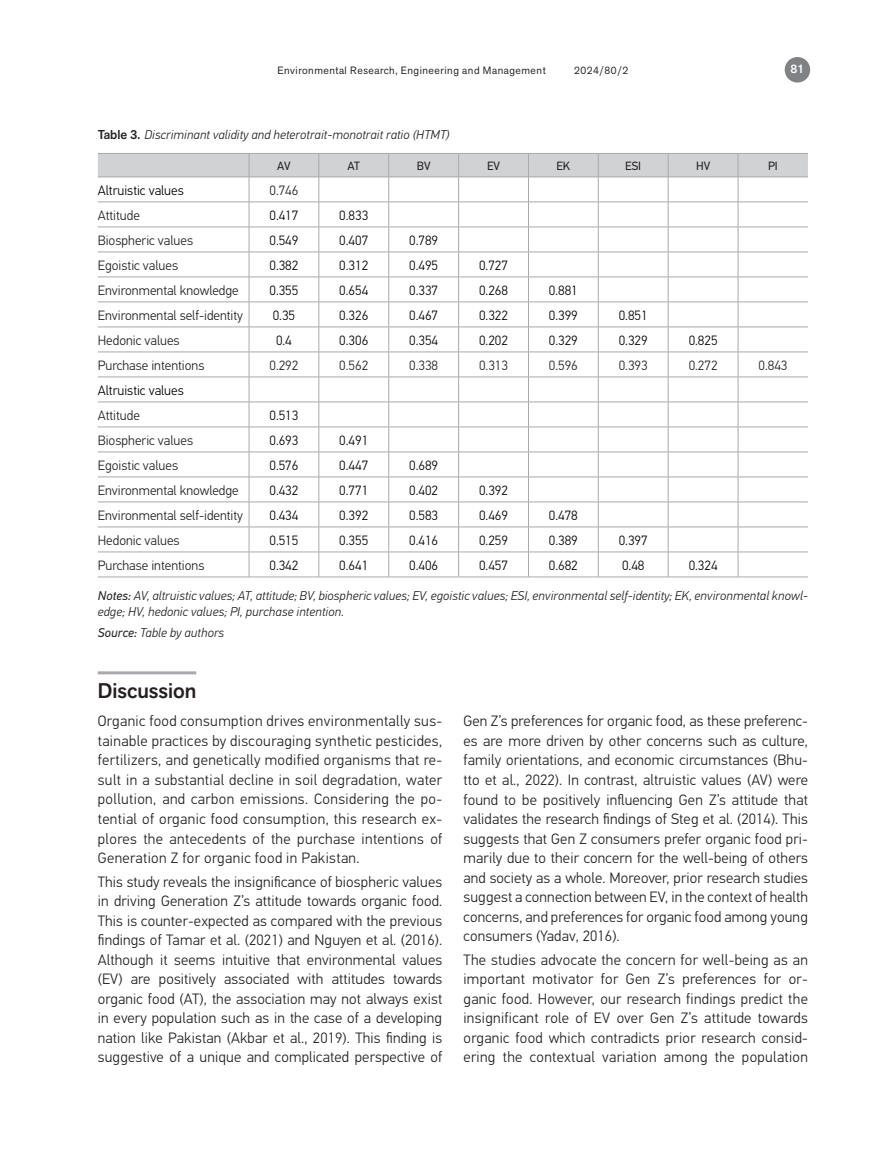
<style>
.page{position:relative;width:893px;height:1149px;background:#fff}
.page>*{position:absolute;margin:0;border:0;box-sizing:border-box;transform-origin:0 0}
.Skyrius{font:500 21px "Akzid Grtsk Next";color:#231f20}
.tekstas_EREM{font:300 15px/19.5px "PF Din Text Pro";letter-spacing:.01em;color:#231f20;text-align:justify}
.lent_vidus{font:300 13.5px "PF Din Text Pro";color:#000}
.lent_vidus-2{font:300 13.5px "PF Din Text Pro";color:#231f20}
.tekstas_EREM-2{font:italic 300 12.75px/16.5px "PF Din Text Pro";letter-spacing:.01em;color:#231f20}
.Table__title{font:italic 300 12.75px "PF Din Text Pro";letter-spacing:.01em;color:#231f20}
.Lent_kepure_EREM{font:12px "PF Din Text Pro";color:#231f20}
.t1{font:500 12px "Akzid Grtsk Next";color:#fff}
.t2{font:10.5px "Akzid Grtsk Next";letter-spacing:.05em;color:#231f20}
.s1{font-family:"Akzid Grtsk Next";font-weight:500;font-style:normal}
.s2{font-weight:400}
</style>
<div class="page">
<div style="left:785px;top:57px;width:25px;height:25px;background:#808285;border-radius:50%"></div>
<hr style="left:98px;top:671px;width:98px;height:3px;background:#a8a9ad">
<svg style="left:98px;top:153px;width:710px;height:423px"></svg>
<hr style="left:98px;top:576px;width:151px;height:1px;background:#a8a9ad">
<hr style="left:249px;top:576px;width:70px;height:1px;background:#a8a9ad">
<hr style="left:319px;top:576px;width:70px;height:1px;background:#a8a9ad">
<hr style="left:389px;top:576px;width:70px;height:1px;background:#a8a9ad">
<hr style="left:459px;top:576px;width:69px;height:1px;background:#a8a9ad">
<hr style="left:528px;top:576px;width:70px;height:1px;background:#a8a9ad">
<hr style="left:598px;top:576px;width:70px;height:1px;background:#a8a9ad">
<hr style="left:668px;top:576px;width:70px;height:1px;background:#a8a9ad">
<hr style="left:738px;top:576px;width:70px;height:1px;background:#a8a9ad">
<p class="t2" style="left:278px;top:63px;width:270px">Environmental Research, Engineering and Management</p>
<p class="t2" style="left:574px;top:63px;width:55px">2024/80/2</p>
<p class="t1" style="left:790px;top:61px;width:15px">81</p>
<p class="Table__title" style="left:98px;top:127px;width:353px"><span class="s1">Table 3.</span> Discriminant validity and heterotrait-monotrait ratio (HTMT)</p>
<p class="Lent_kepure_EREM" style="left:277px;top:158px;width:15px">AV</p>
<p class="Lent_kepure_EREM" style="left:347px;top:158px;width:14px">AT</p>
<p class="Lent_kepure_EREM" style="left:417px;top:158px;width:15px">BV</p>
<p class="Lent_kepure_EREM" style="left:487px;top:158px;width:15px">EV</p>
<p class="Lent_kepure_EREM" style="left:556px;top:158px;width:15px">EK</p>
<p class="Lent_kepure_EREM" style="left:625px;top:158px;width:17px">ESI</p>
<p class="Lent_kepure_EREM" style="left:696px;top:158px;width:16px">HV</p>
<p class="Lent_kepure_EREM" style="left:768px;top:158px;width:11px">PI</p>
<p class="lent_vidus" style="left:98px;top:183px;width:88px">Altruistic values</p>
<p class="lent_vidus-2" style="left:269px;top:183px;width:30px">0.746</p>
<p class="lent_vidus-2" style="left:98px;top:208px;width:44px">Attitude</p>
<p class="lent_vidus" style="left:269px;top:208px;width:30px">0.417</p>
<p class="lent_vidus" style="left:339px;top:208px;width:30px">0.833</p>
<p class="lent_vidus-2" style="left:98px;top:233px;width:97px">Biospheric values</p>
<p class="lent_vidus" style="left:269px;top:233px;width:30px">0.549</p>
<p class="lent_vidus" style="left:339px;top:233px;width:30px">0.407</p>
<p class="lent_vidus" style="left:409px;top:233px;width:30px">0.789</p>
<p class="lent_vidus-2" style="left:98px;top:258px;width:82px">Egoistic values</p>
<p class="lent_vidus" style="left:269px;top:258px;width:30px">0.382</p>
<p class="lent_vidus" style="left:339px;top:258px;width:30px">0.312</p>
<p class="lent_vidus" style="left:409px;top:258px;width:30px">0.495</p>
<p class="lent_vidus" style="left:479px;top:258px;width:30px">0.727</p>
<p class="lent_vidus-2" style="left:98px;top:283px;width:142px">Environmental knowledge</p>
<p class="lent_vidus" style="left:269px;top:283px;width:30px">0.355</p>
<p class="lent_vidus" style="left:339px;top:283px;width:30px">0.654</p>
<p class="lent_vidus" style="left:409px;top:283px;width:30px">0.337</p>
<p class="lent_vidus" style="left:479px;top:283px;width:30px">0.268</p>
<p class="lent_vidus" style="left:549px;top:283px;width:30px">0.881</p>
<p class="lent_vidus-2" style="left:98px;top:307px;width:147px">Environmental self-identity</p>
<p class="lent_vidus" style="left:273px;top:307px;width:24px">0.35</p>
<p class="lent_vidus" style="left:339px;top:307px;width:30px">0.326</p>
<p class="lent_vidus" style="left:409px;top:307px;width:30px">0.467</p>
<p class="lent_vidus" style="left:479px;top:307px;width:30px">0.322</p>
<p class="lent_vidus" style="left:549px;top:307px;width:30px">0.399</p>
<p class="lent_vidus" style="left:619px;top:307px;width:30px">0.851</p>
<p class="lent_vidus-2" style="left:98px;top:332px;width:83px">Hedonic values</p>
<p class="lent_vidus" style="left:276px;top:332px;width:17px">0.4</p>
<p class="lent_vidus" style="left:339px;top:332px;width:30px">0.306</p>
<p class="lent_vidus" style="left:409px;top:332px;width:30px">0.354</p>
<p class="lent_vidus" style="left:479px;top:332px;width:30px">0.202</p>
<p class="lent_vidus" style="left:549px;top:332px;width:30px">0.329</p>
<p class="lent_vidus" style="left:619px;top:332px;width:30px">0.329</p>
<p class="lent_vidus" style="left:689px;top:332px;width:30px">0.825</p>
<p class="lent_vidus-2" style="left:98px;top:357px;width:108px">Purchase intentions</p>
<p class="lent_vidus-2" style="left:269px;top:357px;width:30px">0.292</p>
<p class="lent_vidus-2" style="left:339px;top:357px;width:30px">0.562</p>
<p class="lent_vidus-2" style="left:409px;top:357px;width:30px">0.338</p>
<p class="lent_vidus-2" style="left:479px;top:357px;width:30px">0.313</p>
<p class="lent_vidus-2" style="left:549px;top:357px;width:30px">0.596</p>
<p class="lent_vidus-2" style="left:619px;top:357px;width:30px">0.393</p>
<p class="lent_vidus-2" style="left:689px;top:357px;width:30px">0.272</p>
<p class="lent_vidus-2" style="left:758px;top:357px;width:30px">0.843</p>
<p class="lent_vidus" style="left:98px;top:382px;width:88px">Altruistic values</p>
<p class="lent_vidus-2" style="left:98px;top:407px;width:44px">Attitude</p>
<p class="lent_vidus" style="left:269px;top:407px;width:30px">0.513</p>
<p class="lent_vidus-2" style="left:98px;top:432px;width:97px">Biospheric values</p>
<p class="lent_vidus" style="left:269px;top:432px;width:30px">0.693</p>
<p class="lent_vidus" style="left:339px;top:432px;width:30px">0.491</p>
<p class="lent_vidus-2" style="left:98px;top:457px;width:82px">Egoistic values</p>
<p class="lent_vidus" style="left:269px;top:457px;width:30px">0.576</p>
<p class="lent_vidus" style="left:339px;top:457px;width:30px">0.447</p>
<p class="lent_vidus" style="left:409px;top:457px;width:30px">0.689</p>
<p class="lent_vidus-2" style="left:98px;top:482px;width:142px">Environmental knowledge</p>
<p class="lent_vidus" style="left:269px;top:482px;width:30px">0.432</p>
<p class="lent_vidus" style="left:339px;top:482px;width:30px">0.771</p>
<p class="lent_vidus" style="left:409px;top:482px;width:30px">0.402</p>
<p class="lent_vidus" style="left:479px;top:482px;width:30px">0.392</p>
<p class="lent_vidus-2" style="left:98px;top:507px;width:147px">Environmental self-identity</p>
<p class="lent_vidus" style="left:269px;top:507px;width:30px">0.434</p>
<p class="lent_vidus" style="left:339px;top:507px;width:30px">0.392</p>
<p class="lent_vidus" style="left:409px;top:507px;width:30px">0.583</p>
<p class="lent_vidus" style="left:479px;top:507px;width:30px">0.469</p>
<p class="lent_vidus" style="left:549px;top:507px;width:30px">0.478</p>
<p class="lent_vidus-2" style="left:98px;top:532px;width:83px">Hedonic values</p>
<p class="lent_vidus" style="left:269px;top:532px;width:30px">0.515</p>
<p class="lent_vidus" style="left:339px;top:532px;width:30px">0.355</p>
<p class="lent_vidus" style="left:409px;top:532px;width:30px">0.416</p>
<p class="lent_vidus" style="left:479px;top:532px;width:30px">0.259</p>
<p class="lent_vidus" style="left:549px;top:532px;width:30px">0.389</p>
<p class="lent_vidus" style="left:619px;top:532px;width:30px">0.397</p>
<p class="lent_vidus-2" style="left:98px;top:557px;width:108px">Purchase intentions</p>
<p class="lent_vidus" style="left:269px;top:557px;width:30px">0.342</p>
<p class="lent_vidus" style="left:339px;top:557px;width:30px">0.641</p>
<p class="lent_vidus" style="left:409px;top:557px;width:30px">0.406</p>
<p class="lent_vidus" style="left:479px;top:557px;width:30px">0.457</p>
<p class="lent_vidus" style="left:549px;top:557px;width:30px">0.682</p>
<p class="lent_vidus" style="left:622px;top:557px;width:24px">0.48</p>
<p class="lent_vidus" style="left:689px;top:557px;width:30px">0.324</p>
<p class="tekstas_EREM-2" style="left:98px;top:587px;width:712px"><span class="s2">Notes:</span> AV, altruistic values; AT, attitude; BV, biospheric values; EV, egoistic values; ESI, environmental self-identity; EK, environmental knowl&shy;edge; HV, hedonic values; PI, purchase intention.</p>
<p class="tekstas_EREM-2" style="left:98px;top:624px;width:128px"><span class="s2">Source:</span> Table by authors</p>
<p class="Skyrius" style="left:98px;top:677px;width:100px">Discussion</p>
<p class="tekstas_EREM" style="left:98px;top:711px;width:346px">Organic food consumption drives environmentally sus&shy;tainable practices by discouraging synthetic pesticides, fertilizers, and genetically modified organisms that re&shy;sult in a substantial decline in soil degradation, water pollution, and carbon emissions. Considering the po&shy;tential of organic food consumption, this research ex&shy;plores the antecedents of the purchase intentions of Generation Z for organic food in Pakistan.</p>
<p class="tekstas_EREM" style="left:98px;top:871px;width:346px">This study reveals the insignificance of biospheric values in driving Generation Z’s attitude towards organic food.<br>This is counter-expected as compared with the previous findings of Tamar et al. (2021) and Nguyen et al. (2016).<br>Although it seems intuitive that environmental values (EV) are positively associated with attitudes towards organic food (AT), the association may not always exist in every population such as in the case of a developing nation like Pakistan (Akbar et al., 2019). This finding is suggestive of a unique and complicated perspective of</p>
<p class="tekstas_EREM" style="left:463px;top:711px;width:346px">Gen Z’s preferences for organic food, as these preferenc&shy;es are more driven by other concerns such as culture, family orientations, and economic circumstances (Bhu&shy;tto et al., 2022). In contrast, altruistic values (AV) were found to be positively influencing Gen Z’s attitude that validates the research findings of Steg et al. (2014). This suggests that Gen Z consumers prefer organic food pri&shy;marily due to their concern for the well-being of others and society as a whole. Moreover, prior research studies suggest a connection between EV, in the context of health concerns, and preferences for organic food among young consumers (Yadav, 2016).</p>
<p class="tekstas_EREM" style="left:463px;top:949px;width:346px">The studies advocate the concern for well-being as an important motivator for Gen Z’s preferences for or&shy;ganic food. However, our research findings predict the insignificant role of EV over Gen Z’s attitude towards organic food which contradicts prior research consid&shy;ering the contextual variation among the population</p>
</div>
